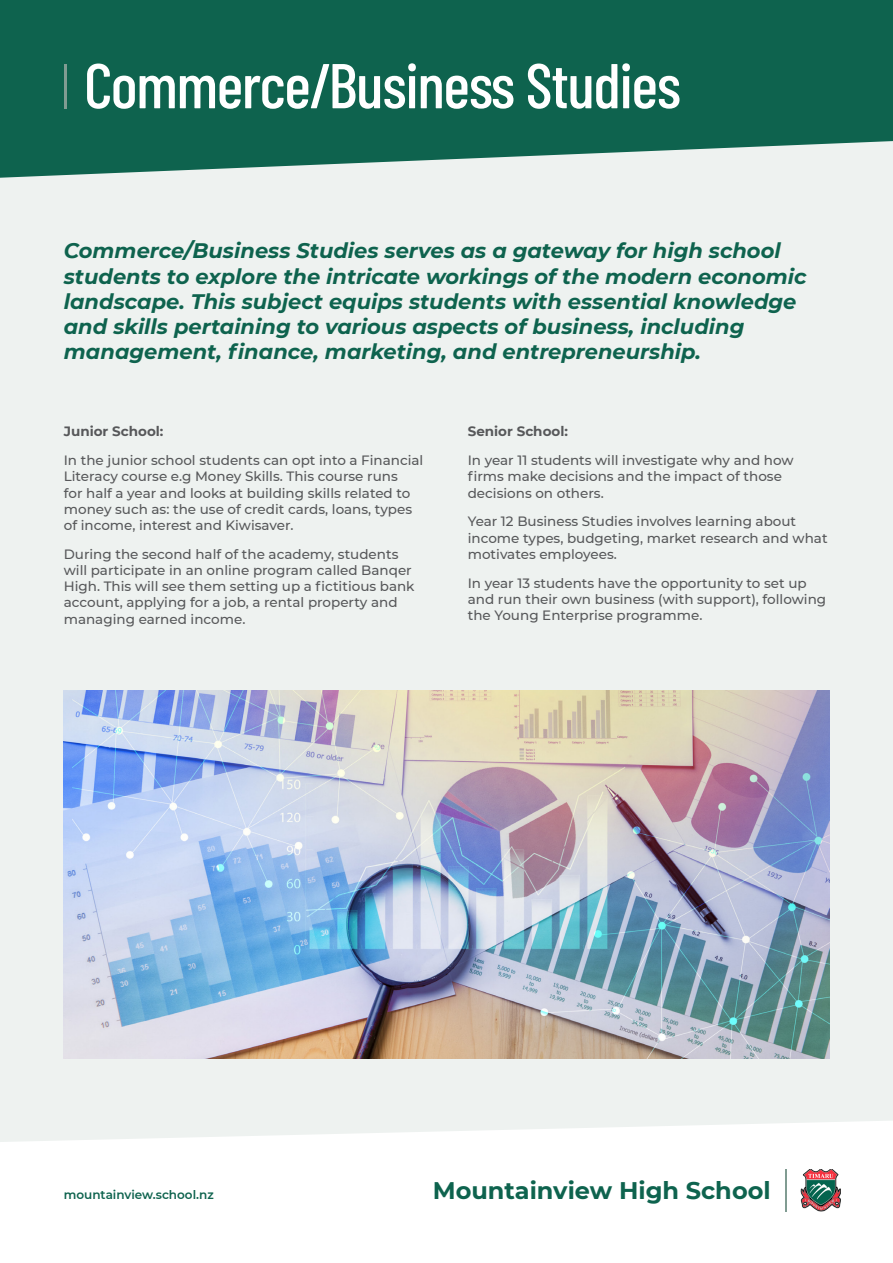
<style>
.page{position:relative;width:893px;height:1263px;background:#eef2f0}
.page>*{position:absolute;margin:0;border:0;box-sizing:border-box;transform-origin:0 0}
.t1{font:500 63.15px "Barlow Condensed";letter-spacing:-.02em;color:#fff}
.t2{font:700 24px "Montserrat";color:#0e634e}
.t3{font:italic 700 21px/25.2px "Montserrat";color:#0e634e}
.t4{font:500 13.5px/16.2px "Montserrat";color:#57585a}
.t5{font:700 13.5px "Montserrat";color:#57585a}
.t6{font:600 12px "Montserrat";color:#0e634e}
</style>
<div class="page">
<svg style="left:0;top:0;width:893px;height:178px;background:#25715e"></svg>
<hr style="left:64px;top:64px;width:3px;height:44px;background:#809c92">
<img style="left:64px;top:690px;width:765px;height:369px">
<svg style="left:0;top:1121px;width:893px;height:142px;background:#fdfdfd"></svg>
<img style="left:801px;top:1169px;width:40px;height:42px">
<hr style="left:785px;top:1169px;width:1px;height:42px;background:#809c92">
<p class="t1" style="left:84px;top:46px;width:599px">Commerce/Business Studies</p>
<p class="t3" style="left:64px;top:237px;width:744px">Commerce/Business Studies serves as a gateway for high school students to explore the intricate workings of the modern economic landscape. This subject equips students with essential knowledge and skills pertaining to various aspects of business, including management, finance, marketing, and entrepreneurship.</p>
<p class="t5" style="left:64px;top:422px;width:101px">Junior School:</p>
<p class="t4" style="left:64px;top:452px;width:361px">In the junior school students can opt into a Financial Literacy course e.g Money Skills. This course runs<br>for half a year and looks at building skills related to money such as: the use of credit cards, loans, types of income, interest and Kiwisaver.</p>
<p class="t4" style="left:64px;top:545px;width:352px">During the second half of the academy, students will participate in an online program called Banqer High. This will see them setting up a fictitious bank account, applying for a job, a rental property and managing earned income.</p>
<p class="t5" style="left:468px;top:422px;width:102px">Senior School:</p>
<p class="t4" style="left:468px;top:452px;width:327px">In year 11 students will investigate why and how firms make decisions and the impact of those decisions on others.</p>
<p class="t4" style="left:468px;top:513px;width:361px">Year 12 Business Studies involves learning about income types, budgeting, market research and what motivates employees.</p>
<p class="t4" style="left:468px;top:574px;width:360px">In year 13 students have the opportunity to set up and run their own business (with support), following the Young Enterprise programme.</p>
<p class="t6" style="left:64px;top:1186px;width:151px">mountainview.school.nz</p>
<p class="t2" style="left:433px;top:1173px;width:339px">Mountainview High School</p>
</div>
